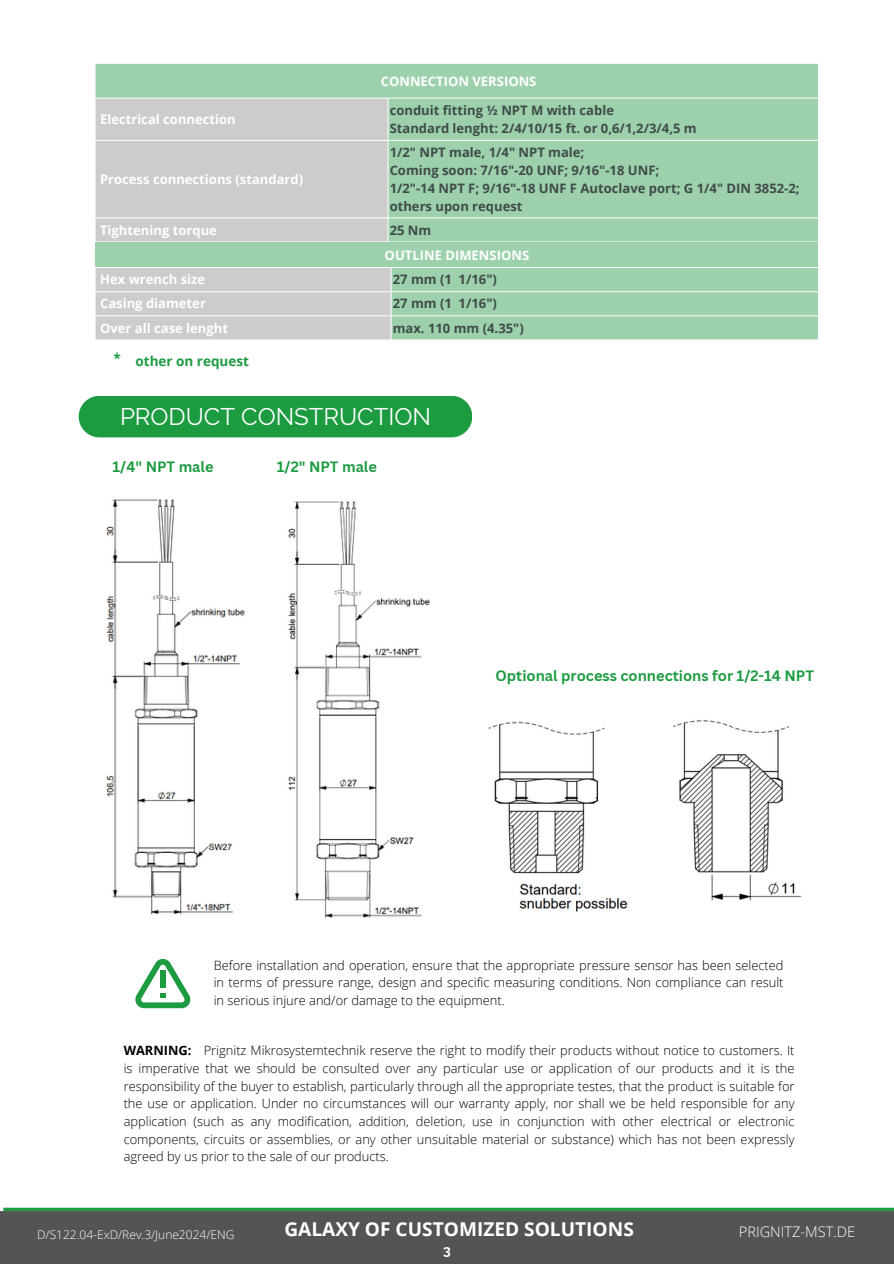
<style>
.page{position:relative;width:894px;height:1264px;background:#fff}
.page>*{position:absolute;margin:0;border:0;box-sizing:border-box;transform-origin:0 0}
.t1{font:24px "Raleway";color:#fff}
.t2{font:700 19.05px "Open Sans";color:#fff}
.t3{font:700 14.55px "Canva Sans";color:#1d9b41}
.t4{font:300 14.55px "Open Sans";color:#fff}
.t5{font:700 13.8px "Raleway";color:#fff}
.t6{font:700 13.5px "Open Sans";color:#1d9b41}
.t7{font:700 13.05px "Open Sans";color:#404b4b}
.t8{font:700 13.05px "Open Sans";color:#fff}
.t9{font:300 12.9px/17.7px "Open Sans";color:#000;text-align:justify}
.t10{font:300 12px "Open Sans";color:#fff}
.s1{font-weight:700}
</style>
<div class="page">
<div style="left:95px;top:64px;width:722px;height:177px;background:#9dd1ac"></div>
<div style="left:95px;top:99px;width:292px;height:142px;background:#ccc"></div>
<div style="left:95px;top:242px;width:722px;height:25px;background:#9dd1ac"></div>
<svg style="left:95px;top:268px;width:722px;height:71px;background:#b2d0bb"></svg>
<div style="left:79px;top:396px;width:393px;height:41px;background:#1d9b41;border-radius:21px"></div>
<img style="left:288px;top:501px;width:142px;height:417px">
<div style="left:0;top:1210px;width:893px;height:53px;background:#545454"></div>
<hr style="left:3px;top:1207px;width:890px;height:3px;background:#1d9b41">
<img style="left:106px;top:499px;width:140px;height:416px">
<svg style="left:135px;top:959px;width:56px;height:49px"></svg>
<img style="left:488px;top:720px;width:314px;height:192px">
<p class="t8" style="left:100px;top:110px;width:137px">Electrical connection</p>
<p class="t8" style="left:100px;top:170px;width:204px">Process connections (standard)</p>
<p class="t8" style="left:380px;top:72px;width:157px">CONNECTION VERSIONS</p>
<p class="t7" style="left:389px;top:101px;width:226px">conduit fitting ½ NPT M with cable</p>
<p class="t7" style="left:389px;top:119px;width:308px">Standard lenght: 2/4/10/15 ft. or 0,6/1,2/3/4,5 m</p>
<p class="t7" style="left:389px;top:143px;width:196px">1/2" NPT male, 1/4" NPT male;</p>
<p class="t7" style="left:389px;top:161px;width:271px">Coming soon: 7/16"-20 UNF; 9/16"-18 UNF;</p>
<p class="t7" style="left:389px;top:179px;width:411px">1/2"-14 NPT F; 9/16"-18 UNF F Autoclave port; G 1/4" DIN 3852-2;</p>
<p class="t7" style="left:389px;top:197px;width:134px">others upon request</p>
<p class="t8" style="left:100px;top:221px;width:118px">Tightening torque</p>
<p class="t7" style="left:389px;top:221px;width:43px">25 Nm</p>
<p class="t8" style="left:384px;top:246px;width:146px">OUTLINE DIMENSIONS</p>
<p class="t8" style="left:100px;top:270px;width:107px">Hex wrench size</p>
<p class="t7" style="left:392px;top:270px;width:106px">27 mm (1 1/16")</p>
<p class="t8" style="left:100px;top:294px;width:107px">Casing diameter</p>
<p class="t7" style="left:392px;top:294px;width:106px">27 mm (1 1/16")</p>
<p class="t8" style="left:100px;top:318px;width:129px">Over all case lenght</p>
<p class="t7" style="left:392px;top:318px;width:132px">max. 110 mm (4.35")</p>
<p class="t6" style="left:114px;top:348px;width:9px">*</p>
<h2 class="t6" style="left:135px;top:351px;width:115px">other on request</h2>
<p class="t1" style="left:120px;top:402px;width:312px">PRODUCT CONSTRUCTION</p>
<p class="t3" style="left:113px;top:456px;width:103px">1/4" NPT male</p>
<p class="t3" style="left:277px;top:456px;width:102px">1/2" NPT male</p>
<p class="t3" style="left:495px;top:666px;width:320px">Optional process connections for 1/2-14 NPT</p>
<p class="t9" style="left:214px;top:955px;width:571px">Before installation and operation, ensure that the appropriate pressure sensor has been selected in terms of pressure range, design and specific measuring conditions. Non compliance can result in serious injure and/or damage to the equipment.</p>
<h4 class="t9" style="left:124px;top:1041px;width:672px"><span class="s1">WARNING:</span> Prignitz Mikrosystemtechnik reserve the right to modify their products without notice to customers. It is imperative that we should be consulted over any particular use or application of our products and it is the responsibility of the buyer to establish, particularly through all the appropriate testes, that the product is suitable for the use or application. Under no circumstances will our warranty apply, nor shall we be held responsible for any application (such as any modification, addition, deletion, use in conjunction with other electrical or electronic components, circuits or assemblies, or any other unsuitable material or substance) which has not been expressly agreed by us prior to the sale of our products.</h4>
<p class="t10" style="left:37px;top:1226px;width:199px">D/S122.04-ExD/Rev.3/June2024/ENG</p>
<p class="t2" style="left:284px;top:1215px;width:351px">GALAXY OF CUSTOMIZED SOLUTIONS</p>
<p class="t4" style="left:738px;top:1221px;width:118px">PRIGNITZ-MST.DE</p>
<h4 class="t5" style="left:443px;top:1242px;width:9px">3</h4>
</div>
